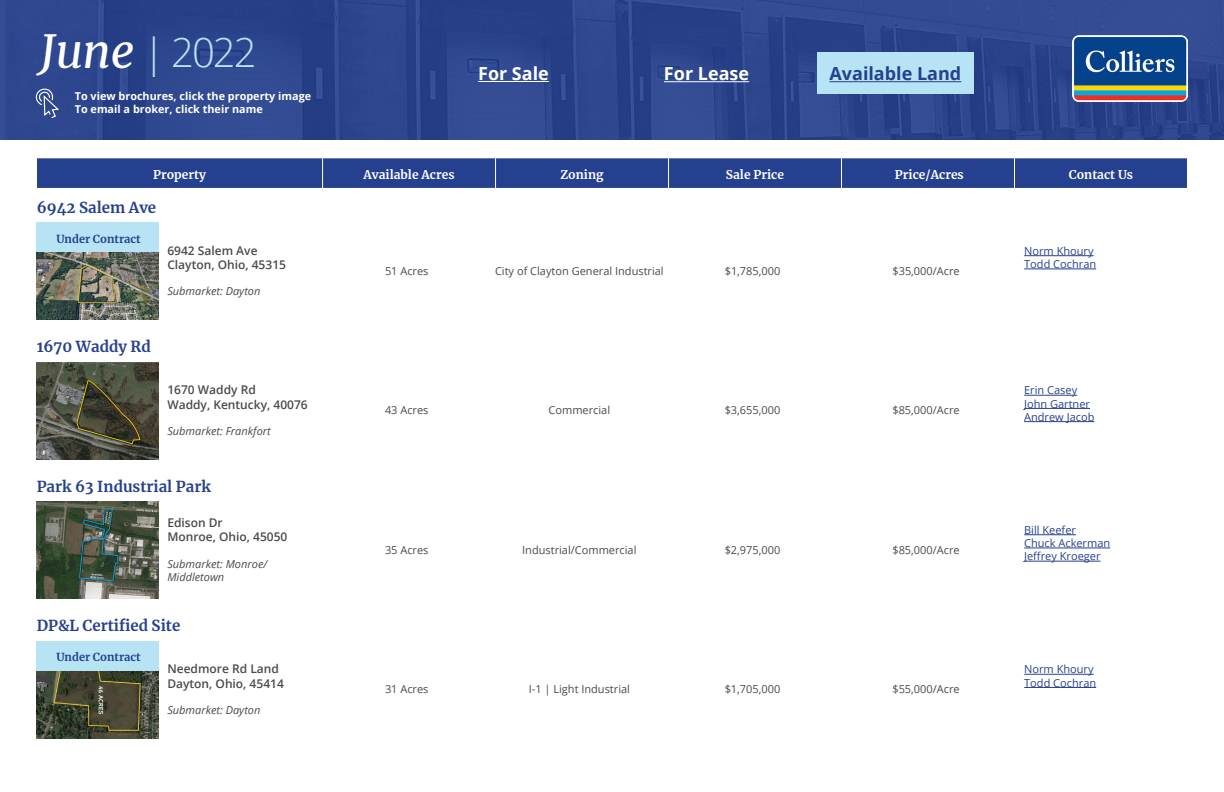
<style>
.page{position:relative;width:1224px;height:792px;background:#fff}
.page>*{position:absolute;margin:0;border:0;box-sizing:border-box;transform-origin:0 0}
.t1{font:300 40px "Open Sans";color:#b7e4f4}
.t2{font:700 18px "Open Sans";color:#fff}
.t3{font:700 18px "Open Sans";color:#25408f}
.t4{font:700 15px "Merriweather";color:#26418d}
.t5{font:600 12px/14.4px "Open Sans";color:#4a4a4d}
.t6{font:700 12px "Merriweather";color:#fff}
.t7{font:11px "Open Sans";color:#4a4a4d}
.t8{font:11px/13.2px "Open Sans";color:#26418d}
.t9{font:italic 11px/13.2px "Open Sans";color:#4a4a4d}
.t10{font:700 11px "Merriweather";color:#25408f}
.t11{font:700 10.8px/13px "Open Sans";color:#fff}
.s1{font-family:"Merriweather";font-weight:400;font-style:italic;font-size:46px;color:#fff}
</style>
<div class="page">
<div style="left:37px;top:158px;width:1150px;height:30px;background:#25408f"></div>
<hr style="left:322px;top:158px;width:1px;height:30px;background:#fff">
<hr style="left:495px;top:158px;width:1px;height:30px;background:#fff">
<hr style="left:668px;top:158px;width:1px;height:30px;background:#fff">
<hr style="left:841px;top:158px;width:1px;height:30px;background:#fff">
<hr style="left:1014px;top:158px;width:1px;height:30px;background:#fff">
<div style="left:0;top:0;width:1224px;height:140px;background:#2d468d"></div>
<div style="left:817px;top:52px;width:156px;height:42px;background:#b7e4f4"></div>
<img style="left:1073px;top:36px;width:115px;height:65px">
<hr style="left:478px;top:81px;width:71px;height:1px;background:#fff">
<hr style="left:664px;top:81px;width:85px;height:1px;background:#fff">
<hr style="left:829px;top:81px;width:132px;height:1px;background:#25408f">
<svg style="left:35px;top:88px;width:24px;height:30px"></svg>
<img style="left:36px;top:252px;width:122px;height:68px">
<div style="left:36px;top:222px;width:122px;height:30px;background:#b7e4f4"></div>
<hr style="left:1024px;top:255px;width:70px;height:1px;background:#26418d">
<hr style="left:1024px;top:269px;width:72px;height:1px;background:#26418d">
<img style="left:36px;top:362px;width:122px;height:97px">
<hr style="left:1024px;top:395px;width:53px;height:1px;background:#26418d">
<hr style="left:1024px;top:408px;width:66px;height:1px;background:#26418d">
<hr style="left:1024px;top:421px;width:70px;height:1px;background:#26418d">
<img style="left:36px;top:502px;width:122px;height:97px">
<hr style="left:1024px;top:534px;width:52px;height:1px;background:#26418d">
<hr style="left:1024px;top:548px;width:86px;height:1px;background:#26418d">
<hr style="left:1024px;top:561px;width:77px;height:1px;background:#26418d">
<img style="left:36px;top:671px;width:122px;height:67px">
<div style="left:36px;top:641px;width:122px;height:30px;background:#b7e4f4"></div>
<hr style="left:1024px;top:674px;width:70px;height:1px;background:#26418d">
<hr style="left:1024px;top:687px;width:72px;height:1px;background:#26418d">
<h1 class="t1" style="left:40px;top:25px;width:218px"><span class="s1">June</span> | 2022</h1>
<p class="t11" style="left:75px;top:89px;width:238px">To view brochures, click the property image<br>To email a broker, click their name</p>
<h2 class="t2" style="left:478px;top:61px;width:72px">For Sale</h2>
<h2 class="t2" style="left:664px;top:61px;width:87px">For Lease</h2>
<h2 class="t3" style="left:829px;top:61px;width:133px">Available Land</h2>
<p class="t6" style="left:153px;top:166px;width:54px">Property</p>
<p class="t6" style="left:363px;top:166px;width:93px">Available Acres</p>
<p class="t6" style="left:560px;top:166px;width:45px">Zoning</p>
<p class="t6" style="left:726px;top:166px;width:60px">Sale Price</p>
<p class="t6" style="left:895px;top:166px;width:70px">Price/Acres</p>
<p class="t6" style="left:1069px;top:166px;width:66px">Contact Us</p>
<h3 class="t4" style="left:37px;top:197px;width:121px">6942 Salem Ave</h3>
<p class="t10" style="left:56px;top:231px;width:86px">Under Contract</p>
<p class="t5" style="left:167px;top:243px;width:120px">6942 Salem Ave<br>Clayton, Ohio, 45315</p>
<p class="t9" style="left:167px;top:285px;width:95px">Submarket: Dayton</p>
<h3 class="t4" style="left:37px;top:336px;width:116px">1670 Waddy Rd</h3>
<p class="t5" style="left:167px;top:382px;width:142px">1670 Waddy Rd<br>Waddy, Kentucky, 40076</p>
<p class="t9" style="left:167px;top:424px;width:105px">Submarket: Frankfort</p>
<h3 class="t4" style="left:37px;top:476px;width:176px">Park 63 Industrial Park</h3>
<p class="t5" style="left:167px;top:515px;width:122px">Edison Dr<br>Monroe, Ohio, 45050</p>
<p class="t9" style="left:167px;top:557px;width:101px">Submarket: Monroe/<br>Middletown</p>
<h3 class="t4" style="left:37px;top:615px;width:145px">DP&amp;L Certified Site</h3>
<p class="t10" style="left:56px;top:650px;width:86px">Under Contract</p>
<p class="t5" style="left:167px;top:661px;width:118px">Needmore Rd Land<br>Dayton, Ohio, 45414</p>
<p class="t9" style="left:167px;top:703px;width:95px">Submarket: Dayton</p>
<p class="t7" style="left:385px;top:263px;width:45px">51 Acres</p>
<p class="t7" style="left:495px;top:263px;width:170px">City of Clayton General Industrial</p>
<p class="t7" style="left:725px;top:263px;width:57px">$1,785,000</p>
<p class="t7" style="left:892px;top:263px;width:69px">$35,000/Acre</p>
<p class="t7" style="left:385px;top:403px;width:45px">43 Acres</p>
<p class="t7" style="left:549px;top:403px;width:63px">Commercial</p>
<p class="t7" style="left:725px;top:403px;width:57px">$3,655,000</p>
<p class="t7" style="left:892px;top:403px;width:69px">$85,000/Acre</p>
<p class="t7" style="left:385px;top:542px;width:45px">35 Acres</p>
<p class="t7" style="left:522px;top:542px;width:116px">Industrial/Commercial</p>
<p class="t7" style="left:725px;top:542px;width:57px">$2,975,000</p>
<p class="t7" style="left:892px;top:542px;width:69px">$85,000/Acre</p>
<p class="t7" style="left:385px;top:682px;width:45px">31 Acres</p>
<p class="t7" style="left:529px;top:682px;width:103px">I-1 | Light Industrial</p>
<p class="t7" style="left:725px;top:682px;width:57px">$1,705,000</p>
<p class="t7" style="left:892px;top:682px;width:69px">$55,000/Acre</p>
<p class="t8" style="left:1024px;top:244px;width:74px">Norm Khoury<br>Todd Cochran</p>
<p class="t8" style="left:1024px;top:384px;width:72px">Erin Casey<br>John Gartner<br>Andrew Jacob</p>
<p class="t8" style="left:1024px;top:523px;width:88px">Bill Keefer<br>Chuck Ackerman<br>Jeffrey Kroeger</p>
<p class="t8" style="left:1024px;top:663px;width:74px">Norm Khoury<br>Todd Cochran</p>
</div>
